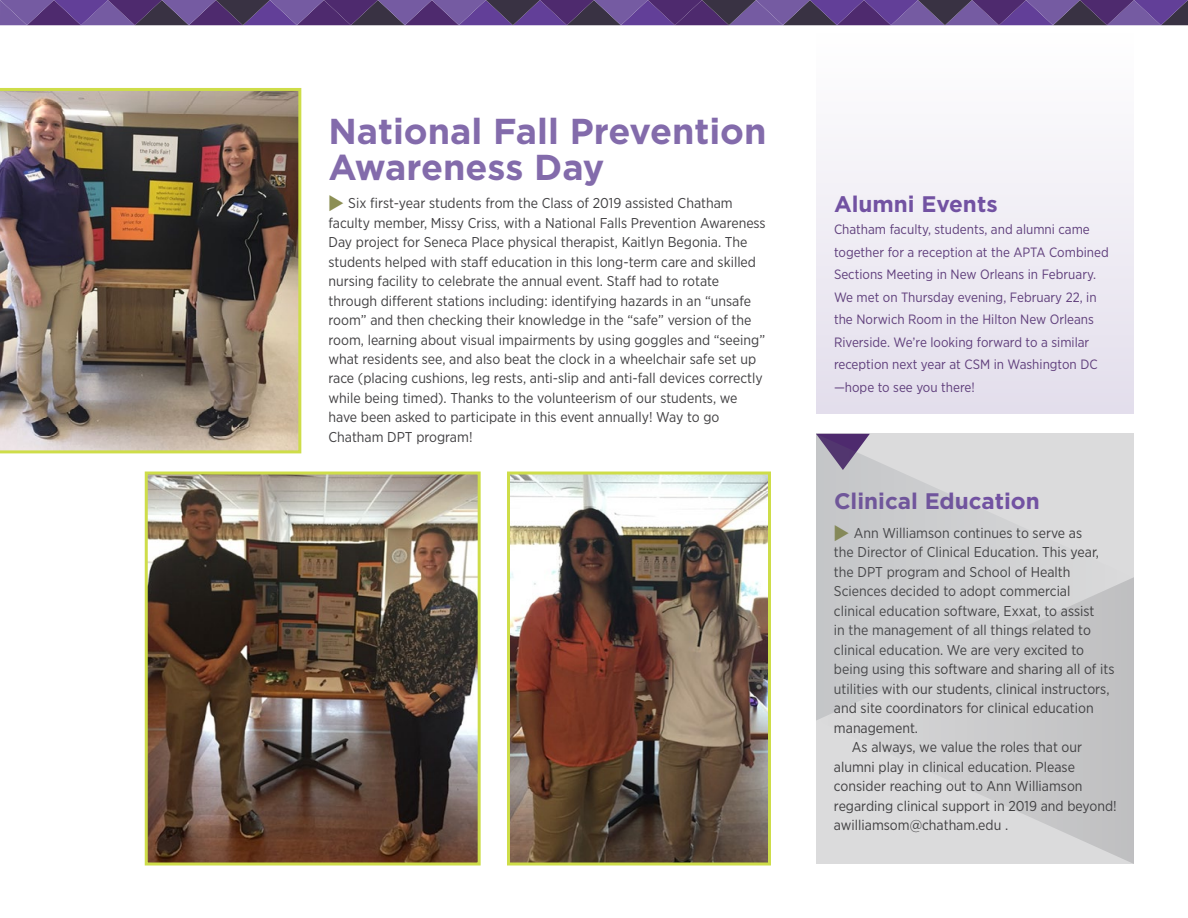
<style>
.page{position:relative;width:1188px;height:918px;background:#fff}
.page>*{position:absolute;margin:0;border:0;box-sizing:border-box;transform-origin:0 0}
.t1{font:700 36px/36px "Gotham";color:#836bab}
.t2{font:700 22.5px "Gotham";color:#7252a2}
.t3{font:14.25px/19.5px "Gotham Narrow";color:#414042}
.t4{font:13.5px/22.5px "Gotham Narrow";color:#603f7c}
.s1{font-family:"Trianglefont";font-size:19.5px;color:#8c8f54}
</style>
<div class="page">
<svg style="left:0;top:0;width:1188px;height:25px;background:#5a407e"></svg>
<img style="left:511px;top:476px;width:256px;height:386px">
<div style="left:507px;top:472px;width:264px;height:394px;border:3px solid #cedd49"></div>
<img style="left:149px;top:476px;width:328px;height:386px">
<div style="left:145px;top:472px;width:336px;height:394px;border:3px solid #cedd49"></div>
<img style="left:0;top:88px;width:301px;height:365px">
<div style="left:816px;top:32px;width:318px;height:382px;background:linear-gradient(to bottom,#fefefe,#e3deec)"></div>
<svg style="left:816px;top:434px;width:318px;height:143px;background:#d0d0d2"></svg>
<svg style="left:816px;top:577px;width:318px;height:287px;background:#cdcdcf"></svg>
<h1 class="t1" style="left:328px;top:112px;width:440px">National Fall Prevention<br>Awareness Day</h1>
<p class="t3" style="left:328px;top:193px;width:439px"><span class="s1">r</span> Six first-year students from the Class of 2019 assisted Chatham faculty member, Missy Criss, with a National Falls Prevention Awareness Day project for Seneca Place physical therapist, Kaitlyn Begonia. The students helped with staff education in this long-term care and skilled nursing facility to celebrate the annual event. Staff had to rotate through different stations including: identifying hazards in an “unsafe room” and then checking their knowledge in the “safe” version of the room, learning about visual impairments by using goggles and “seeing” what residents see, and also beat the clock in a wheelchair safe set up race (placing cushions, leg rests, anti-slip and anti-fall devices correctly while being timed). Thanks to the volunteerism of our students, we have been asked to participate in this event annually! Way to go Chatham DPT program!</p>
<h2 class="t2" style="left:834px;top:191px;width:165px">Alumni Events</h2>
<p class="t4" style="left:834px;top:218px;width:276px">Chatham faculty, students, and alumni came together for a reception at the APTA Combined Sections Meeting in New Orleans in February.<br>We met on Thursday evening, February 22, in the Norwich Room in the Hilton New Orleans Riverside. We’re looking forward to a similar reception next year at CSM in Washington DC —hope to see you there!</p>
<h2 class="t2" style="left:834px;top:488px;width:207px">Clinical Education</h2>
<p class="t3" style="left:834px;top:523px;width:250px"><span class="s1">r</span> Ann Williamson continues to serve as</p>
<p class="t3" style="left:834px;top:542px;width:267px">the Director of Clinical Education. This year,</p>
<p class="t3" style="left:834px;top:562px;width:238px">the DPT program and School of Health</p>
<p class="t3" style="left:834px;top:581px;width:238px">Sciences decided to adopt commercial</p>
<p class="t3" style="left:834px;top:601px;width:262px">clinical education software, Exxat, to assist</p>
<p class="t3" style="left:834px;top:620px;width:258px">in the management of all things related to</p>
<p class="t3" style="left:834px;top:640px;width:252px">clinical education. We are very excited to</p>
<p class="t3" style="left:834px;top:659px;width:282px">being using this software and sharing all of its</p>
<p class="t3" style="left:834px;top:679px;width:277px">utilities with our students, clinical instructors,</p>
<p class="t3" style="left:834px;top:698px;width:261px">and site coordinators for clinical education</p>
<p class="t3" style="left:834px;top:717px;width:86px">management.</p>
<p class="t3" style="left:852px;top:737px;width:232px">As always, we value the roles that our</p>
<p class="t3" style="left:834px;top:756px;width:242px">alumni play in clinical education. Please</p>
<p class="t3" style="left:834px;top:776px;width:250px">consider reaching out to Ann Williamson</p>
<p class="t3" style="left:834px;top:795px;width:284px">regarding clinical support in 2019 and beyond!</p>
<p class="t3" style="left:834px;top:815px;width:176px">awilliamsom@chatham.edu .</p>
</div>
